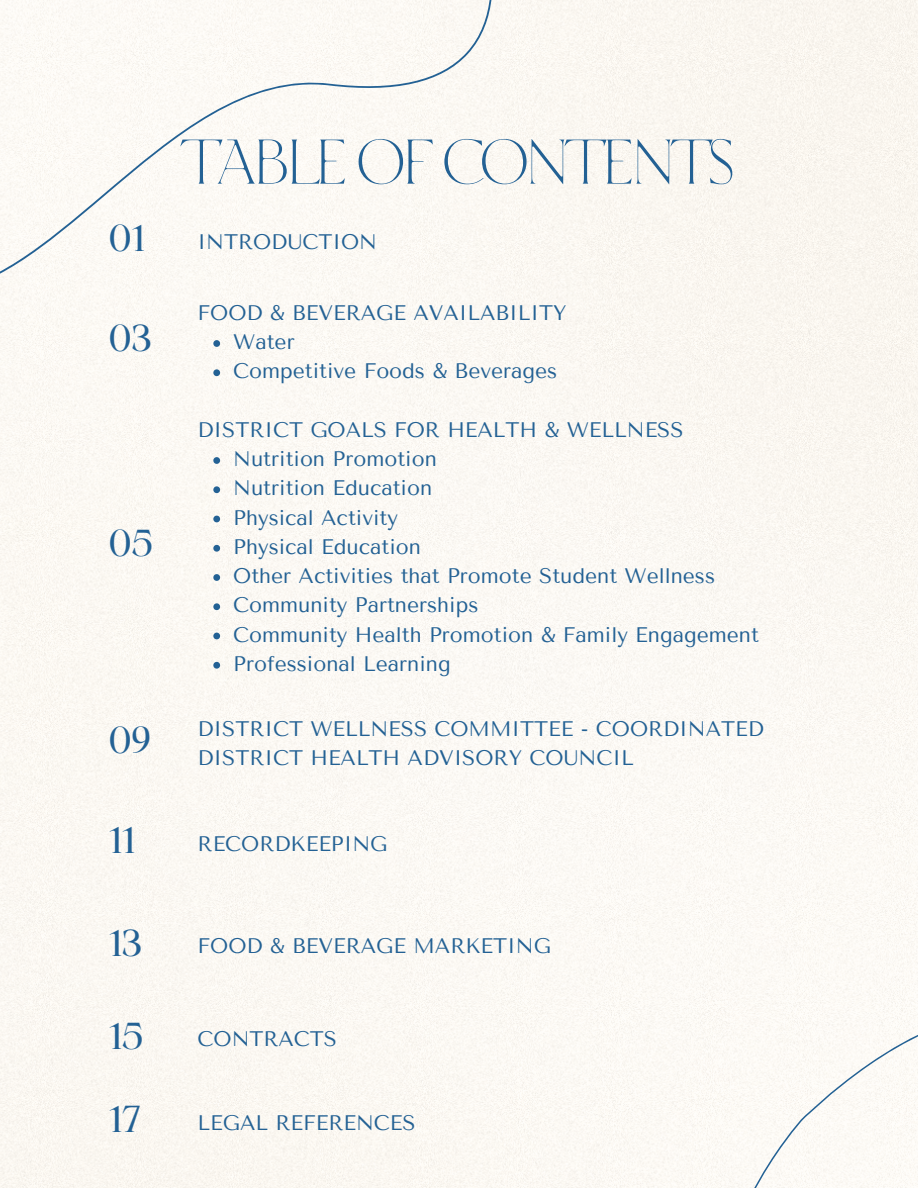
<style>
.page{position:relative;width:918px;height:1188px;background:#fbf8f2}
.page>*{position:absolute;margin:0;border:0;box-sizing:border-box;transform-origin:0 0}
.t1{font:63px "TT Ricordi Nobili";letter-spacing:-.14em;color:#236194}
.t2{font:36px "Maharlika";color:#236194}
.t3{font:21px/29.2px "Tenor Sans";color:#236194}
</style>
<div class="page">
<div style="left:0;top:0;width:543px;height:464px;background:#fcf9f4"></div>
<div style="left:711px;top:1014px;width:207px;height:174px;background:#fdfaf5"></div>
<svg style="left:213px;top:340px;width:7px;height:7px"></svg>
<svg style="left:213px;top:369px;width:7px;height:7px"></svg>
<svg style="left:213px;top:457px;width:7px;height:7px"></svg>
<svg style="left:213px;top:486px;width:7px;height:7px"></svg>
<svg style="left:213px;top:516px;width:7px;height:6px"></svg>
<svg style="left:213px;top:545px;width:7px;height:7px"></svg>
<svg style="left:213px;top:574px;width:7px;height:7px"></svg>
<svg style="left:213px;top:603px;width:7px;height:7px"></svg>
<svg style="left:213px;top:633px;width:7px;height:6px"></svg>
<svg style="left:213px;top:662px;width:7px;height:7px"></svg>
<p class="t1" style="left:180px;top:119px;width:559px">TABLE OF CONTENTS</p>
<p class="t2" style="left:109px;top:224px;width:37px">01</p>
<p class="t3" style="left:198px;top:227px;width:181px">INTRODUCTION</p>
<p class="t3" style="left:198px;top:298px;width:370px">FOOD &amp; BEVERAGE AVAILABILITY</p>
<p class="t2" style="left:109px;top:324px;width:44px">03</p>
<p class="t3" style="left:233px;top:327px;width:63px">Water</p>
<p class="t3" style="left:233px;top:357px;width:326px">Competitive Foods &amp; Beverages</p>
<p class="t2" style="left:109px;top:529px;width:46px">05</p>
<p class="t3" style="left:198px;top:415px;width:487px">DISTRICT GOALS FOR HEALTH &amp; WELLNESS</p>
<p class="t3" style="left:233px;top:444px;width:205px">Nutrition Promotion</p>
<p class="t3" style="left:233px;top:474px;width:200px">Nutrition Education</p>
<p class="t3" style="left:233px;top:503px;width:166px">Physical Activity</p>
<p class="t3" style="left:233px;top:532px;width:189px">Physical Education</p>
<p class="t3" style="left:233px;top:561px;width:483px">Other Activities that Promote Student Wellness</p>
<p class="t3" style="left:233px;top:591px;width:247px">Community Partnerships</p>
<p class="t3" style="left:233px;top:620px;width:527px">Community Health Promotion &amp; Family Engagement</p>
<p class="t3" style="left:233px;top:649px;width:219px">Professional Learning</p>
<p class="t2" style="left:109px;top:725px;width:44px">09</p>
<p class="t3" style="left:198px;top:714px;width:568px">DISTRICT WELLNESS COMMITTEE - COORDINATED<br>DISTRICT HEALTH ADVISORY COUNCIL</p>
<p class="t2" style="left:109px;top:826px;width:28px">11</p>
<p class="t3" style="left:198px;top:830px;width:191px">RECORDKEEPING</p>
<p class="t2" style="left:109px;top:928px;width:35px">13</p>
<p class="t3" style="left:198px;top:932px;width:355px">FOOD &amp; BEVERAGE MARKETING</p>
<p class="t2" style="left:109px;top:1021px;width:36px">15</p>
<p class="t3" style="left:198px;top:1025px;width:141px">CONTRACTS</p>
<p class="t2" style="left:109px;top:1104px;width:34px">17</p>
<p class="t3" style="left:198px;top:1108px;width:219px">LEGAL REFERENCES</p>
</div>
